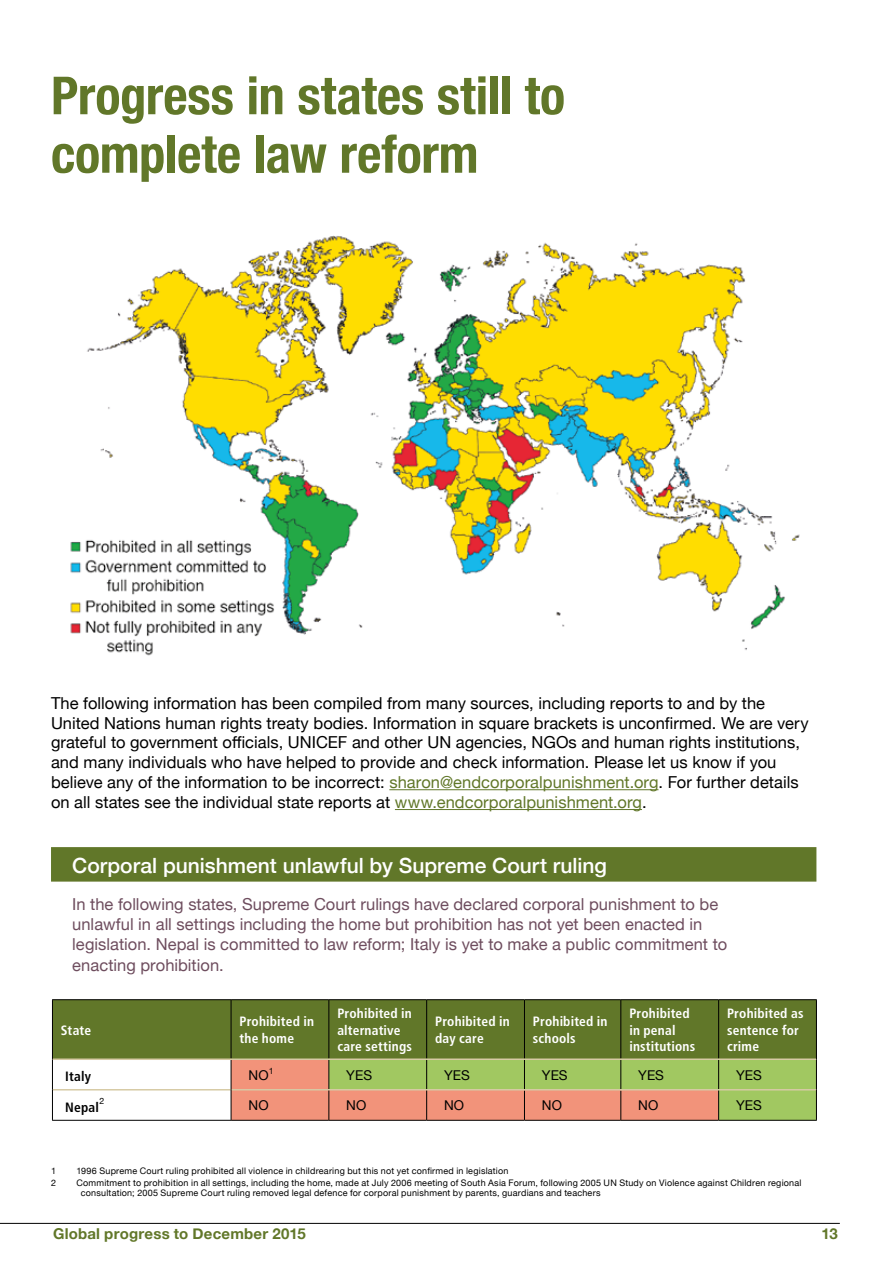
<style>
.page{position:relative;width:893px;height:1263px;background:#fff}
.page>*{position:absolute;margin:0;border:0;box-sizing:border-box;transform-origin:0 0}
.t1{font:700 condensed 52.5px/58.5px "Helvetica Neue";letter-spacing:-.005em;color:#617729}
.t2{font:500 21px "Helvetica Neue";color:#fff}
.t3{font:16.5px/19.8px "Helvetica Neue";color:#000}
.t4{font:16.5px/20.2px "Helvetica Neue";color:#6e4d5e}
.t5{font:700 15px "Helvetica Neue";letter-spacing:.015em;color:#617729}
.t6{font:700 condensed 13.5px/16.2px "Frutiger";letter-spacing:.01em;color:#fff}
.t7{font:13.5px "Helvetica Neue";letter-spacing:.01em;color:#000}
.t8{font:700 condensed 13.5px "Frutiger";letter-spacing:.015em;color:#000}
.t9{font:9px/10.5px "Helvetica Neue";letter-spacing:.025em;color:#000}
.t10{font:8.7px "Helvetica Neue";color:#000}
.s1{color:#617729}
</style>
<div class="page">
<hr style="left:389px;top:789px;width:269px;height:1px;background:#617729">
<hr style="left:395px;top:809px;width:247px;height:1px;background:#617729">
<div style="left:51px;top:847px;width:765px;height:35px;background:#617729"></div>
<svg style="left:53px;top:1000px;width:763px;height:120px;background:#9a9a5b"></svg>
<hr style="left:816px;top:1059px;width:1px;height:31px;background:#000">
<hr style="left:719px;top:1089px;width:97px;height:1px;background:#d7caa5">
<hr style="left:718px;top:1090px;width:1px;height:30px;background:#000">
<hr style="left:816px;top:1090px;width:1px;height:30px;background:#000">
<hr style="left:719px;top:1120px;width:98px;height:1px;background:#000">
<hr style="left:328px;top:1000px;width:1px;height:58px;background:#000">
<hr style="left:231px;top:1089px;width:98px;height:1px;background:#d7caa5">
<hr style="left:53px;top:1089px;width:178px;height:1px;background:#d7caa5">
<hr style="left:231px;top:1000px;width:1px;height:58px;background:#000">
<hr style="left:52px;top:1059px;width:1px;height:31px;background:#000">
<hr style="left:231px;top:1060px;width:1px;height:30px;background:#000">
<hr style="left:52px;top:1090px;width:1px;height:30px;background:#000">
<hr style="left:52px;top:999px;width:179px;height:1px;background:#000">
<hr style="left:52px;top:1000px;width:1px;height:59px;background:#000">
<hr style="left:231px;top:999px;width:98px;height:1px;background:#000">
<hr style="left:329px;top:999px;width:98px;height:1px;background:#000">
<hr style="left:427px;top:999px;width:97px;height:1px;background:#000">
<hr style="left:524px;top:999px;width:97px;height:1px;background:#000">
<hr style="left:621px;top:999px;width:98px;height:1px;background:#000">
<hr style="left:719px;top:999px;width:98px;height:1px;background:#000">
<hr style="left:816px;top:1000px;width:1px;height:59px;background:#000">
<hr style="left:53px;top:1058px;width:178px;height:2px;background:#d7caa5">
<hr style="left:231px;top:1058px;width:98px;height:2px;background:#d7caa5">
<hr style="left:329px;top:1058px;width:98px;height:2px;background:#d7caa5">
<hr style="left:427px;top:1058px;width:97px;height:2px;background:#d7caa5">
<hr style="left:524px;top:1058px;width:97px;height:2px;background:#d7caa5">
<hr style="left:621px;top:1058px;width:98px;height:2px;background:#d7caa5">
<hr style="left:719px;top:1058px;width:97px;height:2px;background:#d7caa5">
<hr style="left:52px;top:1120px;width:179px;height:1px;background:#000">
<hr style="left:231px;top:1090px;width:1px;height:30px;background:#000">
<hr style="left:231px;top:1120px;width:98px;height:1px;background:#000">
<hr style="left:328px;top:1090px;width:1px;height:30px;background:#000">
<hr style="left:329px;top:1120px;width:98px;height:1px;background:#000">
<hr style="left:426px;top:1090px;width:1px;height:30px;background:#000">
<hr style="left:427px;top:1120px;width:97px;height:1px;background:#000">
<hr style="left:524px;top:1120px;width:97px;height:1px;background:#000">
<hr style="left:621px;top:1120px;width:98px;height:1px;background:#000">
<hr style="left:524px;top:1089px;width:97px;height:1px;background:#d7caa5">
<img style="left:70px;top:235px;width:730px;height:421px">
<hr style="left:0;top:1223px;width:840px;height:1px;background:#000">
<h1 class="t1" style="left:51px;top:63px;width:516px">Progress in states still to complete law reform</h1>
<p class="t3" style="left:51px;top:694px;width:759px">The following information has been compiled from many sources, including reports to and by the United Nations human rights treaty bodies. Information in square brackets is unconfirmed. We are very grateful to government officials, UNICEF and other UN agencies, NGOs and human rights institutions, and many individuals who have helped to provide and check information. Please let us know if you believe any of the information to be incorrect: <span class="s1">sharon@endcorporalpunishment.org</span>. For further details on all states see the individual state reports at <span class="s1">www.endcorporalpunishment.org</span>.</p>
<p class="t2" style="left:72px;top:849px;width:536px">Corporal punishment unlawful by Supreme Court ruling</p>
<p class="t4" style="left:72px;top:895px;width:656px">In the following states, Supreme Court rulings have declared corporal punishment to be unlawful in all settings including the home but prohibition has not yet been enacted in legislation. Nepal is committed to law reform; Italy is yet to make a public commitment to enacting prohibition.</p>
<p class="t6" style="left:61px;top:1022px;width:32px">State</p>
<p class="t6" style="left:240px;top:1014px;width:76px">Prohibited in the home</p>
<p class="t6" style="left:337px;top:1005px;width:76px">Prohibited in alternative care settings</p>
<p class="t6" style="left:435px;top:1014px;width:76px">Prohibited in day care</p>
<p class="t6" style="left:533px;top:1014px;width:76px">Prohibited in schools</p>
<p class="t6" style="left:629px;top:1005px;width:67px">Prohibited in penal institutions</p>
<p class="t6" style="left:727px;top:1005px;width:78px">Prohibited as sentence for crime</p>
<p class="t8" style="left:65px;top:1068px;width:27px">Italy</p>
<p class="t7" style="left:248px;top:1065px;width:27px">NO<sup>1</sup></p>
<p class="t7" style="left:346px;top:1065px;width:27px">YES</p>
<p class="t7" style="left:444px;top:1065px;width:27px">YES</p>
<p class="t7" style="left:542px;top:1065px;width:27px">YES</p>
<p class="t7" style="left:638px;top:1065px;width:27px">YES</p>
<p class="t7" style="left:736px;top:1065px;width:27px">YES</p>
<p class="t8" style="left:65px;top:1099px;width:35px">Nepal</p>
<p class="t10" style="left:99px;top:1094px;width:6px">2</p>
<p class="t7" style="left:248px;top:1096px;width:22px">NO</p>
<p class="t7" style="left:346px;top:1096px;width:22px">NO</p>
<p class="t7" style="left:444px;top:1096px;width:22px">NO</p>
<p class="t7" style="left:542px;top:1096px;width:22px">NO</p>
<p class="t7" style="left:638px;top:1096px;width:22px">NO</p>
<p class="t7" style="left:736px;top:1096px;width:27px">YES</p>
<p class="t9" style="left:51px;top:1166px;width:7px">1</p>
<p class="t9" style="left:77px;top:1166px;width:434px">1996 Supreme Court ruling prohibited all violence in childrearing but this not yet confirmed in legislation</p>
<p class="t9" style="left:51px;top:1178px;width:7px">2</p>
<p class="t9" style="left:81px;top:1178px;width:722px;text-indent:-4px">Commitment to prohibition in all settings, including the home, made at July 2006 meeting of South Asia Forum, following 2005 UN Study on Violence against Children regional consultation; 2005 Supreme Court ruling removed legal defence for corporal punishment by parents, guardians and teachers</p>
<p class="t5" style="left:53px;top:1222px;width:254px">Global progress to December 2015</p>
<p class="t5" style="left:821px;top:1222px;width:18px">13</p>
</div>
